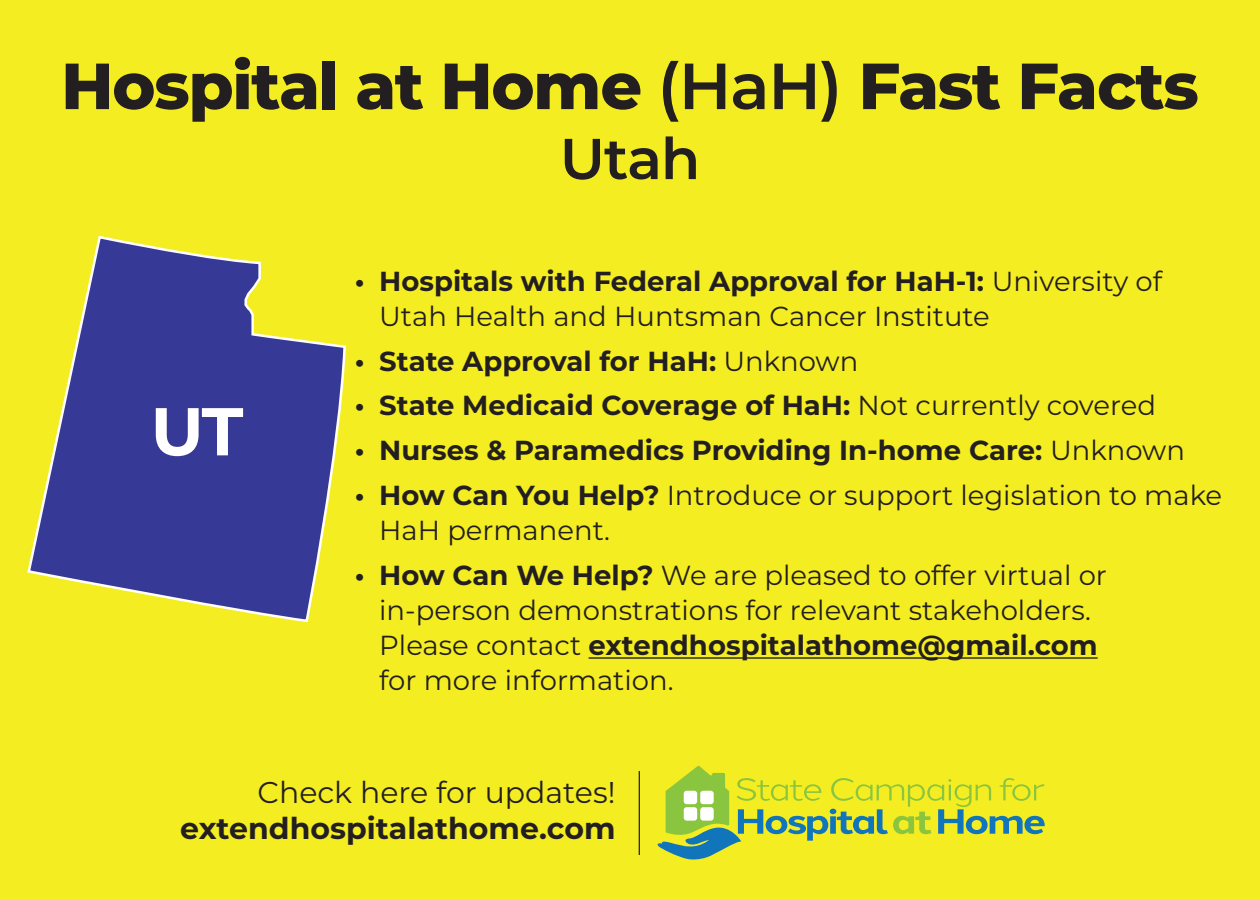
<style>
.page{position:relative;width:1260px;height:900px;background:#f4ed21}
.page>*{position:absolute;margin:0;border:0;box-sizing:border-box;transform-origin:0 0}
.t1{font:700 67.5px "Montserrat";color:#fff}
.t2{font:800 65px "Montserrat";letter-spacing:-.02em;color:#231f20}
.t3{font:600 57.5px "Montserrat";color:#231f20}
.t4{font:700 30px "Montserrat";color:#231f20}
.t5{font:30px "Montserrat";color:#231f20}
.t6{font:27.5px/35px "Montserrat";color:#231f20}
.t7{font:700 27.5px "Montserrat";color:#231f20}
.s1{font-weight:600}
.s2{font-weight:700}
.s3{font-weight:400}
</style>
<div class="page">
<hr style="left:589px;top:657px;width:509px;height:2px;background:#231f20">
<svg style="left:657px;top:766px;width:388px;height:94px"></svg>
<hr style="left:639px;top:771px;width:1px;height:84px;background:#231f20">
<svg style="left:27px;top:235px;width:319px;height:388px"></svg>
<h2 class="t2" style="left:61px;top:38px;width:1139px">Hospital at Home <span class="s1">(HaH)</span> Fast Facts</h2>
<h3 class="t3" style="left:560px;top:118px;width:142px">Utah</h3>
<h1 class="t1" style="left:151px;top:383px;width:94px">UT</h1>
<p class="t6" style="left:379px;top:262px;width:784px;text-indent:-24px"><span class="s2">• Hospitals with Federal Approval for HaH-1:</span> University of<br>Utah Health and Huntsman Cancer Institute</p>
<p class="t7" style="left:355px;top:341px;width:505px">• State Approval for HaH: <span class="s3">Unknown</span></p>
<p class="t7" style="left:355px;top:386px;width:803px">• State Medicaid Coverage of HaH: <span class="s3">Not currently covered</span></p>
<p class="t7" style="left:355px;top:431px;width:832px">• Nurses &amp; Paramedics Providing In-home Care: <span class="s3">Unknown</span></p>
<p class="t6" style="left:379px;top:477px;width:845px;text-indent:-24px"><span class="s2">• How Can You Help?</span> Introduce or support legislation to make<br>HaH permanent.</p>
<p class="t6" style="left:379px;top:557px;width:729px;text-indent:-24px"><span class="s2">• How Can We Help?</span> We are pleased to offer virtual or in-person demonstrations for relevant stakeholders.<br>Please contact <span class="s2">extendhospitalathome@gmail.com </span>for more information.</p>
<p class="t5" style="left:257px;top:771px;width:360px">Check here for updates!</p>
<p class="t4" style="left:180px;top:806px;width:437px">extendhospitalathome.com</p>
</div>
